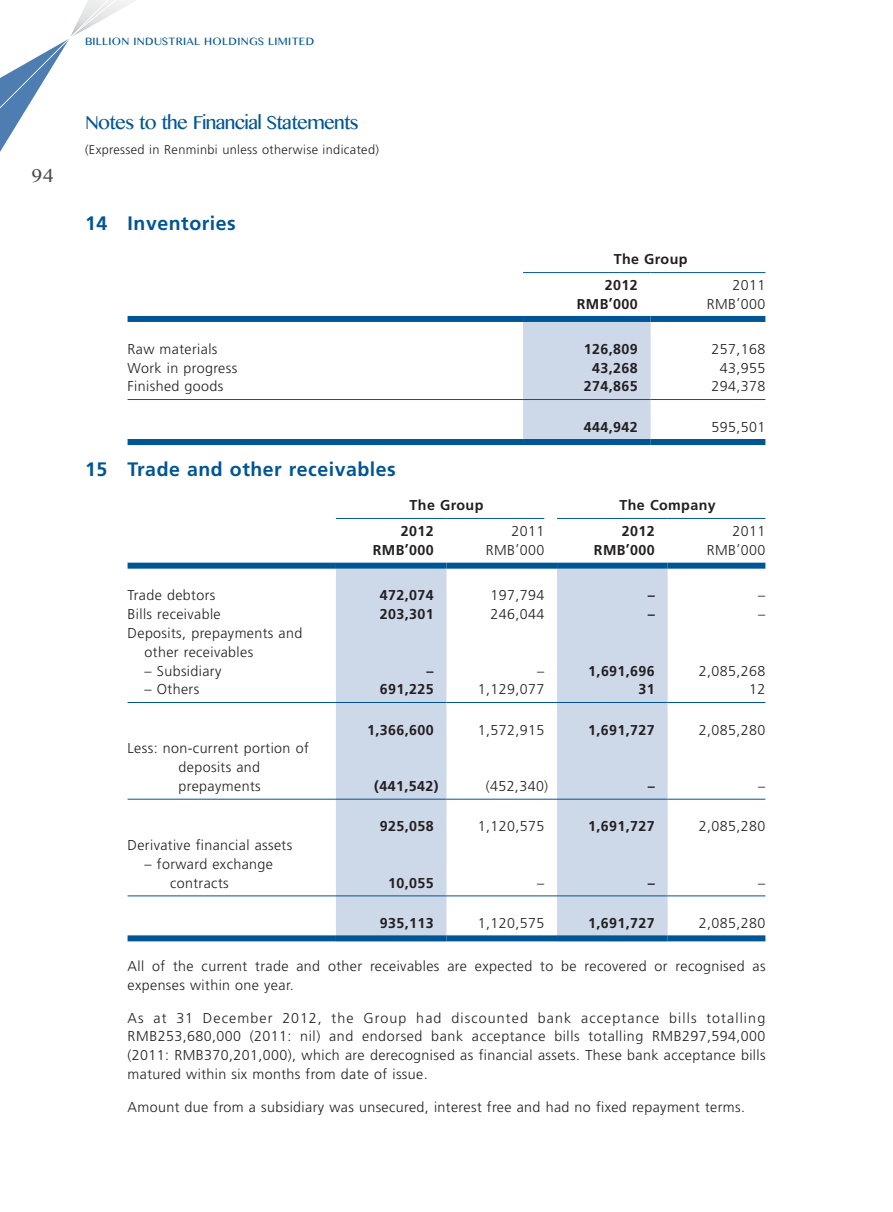
<style>
.page{position:relative;width:893px;height:1212px;background:#fff}
.page>*{position:absolute;margin:0;border:0;box-sizing:border-box;transform-origin:0 0}
.t1{font:21px "Kannada MN";letter-spacing:-.035em;color:#005594}
.t2{font:21px "Kannada MN";color:#4b4c4d}
.t3{font:700 19.5px "Frutiger LT Std";letter-spacing:.03em;color:#005594}
.t4{font:300 14.25px/18.8px "Frutiger LT Std";letter-spacing:.03em;color:#231f20}
.t5{font:700 14.25px/25.5px "Frutiger LT Std";letter-spacing:.03em;color:#231f20}
.t6{font:300 12.75px "Frutiger LT Std";letter-spacing:.03em;color:#231f20}
.t7{font:12px "Kannada MN";letter-spacing:.025em;color:#005594}
</style>
<div class="page">
<svg style="left:0;top:0;width:134px;height:152px"></svg>
<div style="left:523px;top:322px;width:128px;height:117px;background:#cdd8e9"></div>
<hr style="left:523px;top:272px;width:128px;height:1px;background:#005594">
<hr style="left:651px;top:272px;width:114px;height:1px;background:#005594">
<div style="left:128px;top:316px;width:395px;height:6px;background:#005594"></div>
<div style="left:523px;top:316px;width:128px;height:6px;background:#005594"></div>
<div style="left:651px;top:316px;width:114px;height:6px;background:#005594"></div>
<hr style="left:128px;top:399px;width:395px;height:1px;background:#005594">
<hr style="left:523px;top:399px;width:128px;height:1px;background:#005594">
<hr style="left:651px;top:399px;width:114px;height:1px;background:#005594">
<div style="left:128px;top:439px;width:395px;height:6px;background:#005594"></div>
<div style="left:523px;top:439px;width:128px;height:6px;background:#005594"></div>
<div style="left:651px;top:439px;width:114px;height:6px;background:#005594"></div>
<svg style="left:336px;top:569px;width:332px;height:366px;fill:#cdd8e9"></svg>
<hr style="left:336px;top:518px;width:110px;height:1px;background:#005594">
<hr style="left:446px;top:518px;width:98px;height:1px;background:#005594">
<hr style="left:557px;top:518px;width:111px;height:1px;background:#005594">
<hr style="left:668px;top:518px;width:97px;height:1px;background:#005594">
<div style="left:128px;top:563px;width:208px;height:6px;background:#005594"></div>
<div style="left:336px;top:563px;width:110px;height:6px;background:#005594"></div>
<div style="left:446px;top:563px;width:111px;height:6px;background:#005594"></div>
<div style="left:557px;top:563px;width:111px;height:6px;background:#005594"></div>
<div style="left:668px;top:563px;width:97px;height:6px;background:#005594"></div>
<hr style="left:128px;top:702px;width:208px;height:1px;background:#005594">
<hr style="left:336px;top:702px;width:110px;height:1px;background:#005594">
<hr style="left:446px;top:702px;width:111px;height:1px;background:#005594">
<hr style="left:557px;top:702px;width:111px;height:1px;background:#005594">
<hr style="left:668px;top:702px;width:97px;height:1px;background:#005594">
<hr style="left:128px;top:799px;width:208px;height:1px;background:#005594">
<hr style="left:336px;top:799px;width:110px;height:1px;background:#005594">
<hr style="left:446px;top:799px;width:111px;height:1px;background:#005594">
<hr style="left:557px;top:799px;width:111px;height:1px;background:#005594">
<hr style="left:668px;top:799px;width:97px;height:1px;background:#005594">
<hr style="left:128px;top:895px;width:208px;height:1px;background:#005594">
<hr style="left:336px;top:895px;width:110px;height:1px;background:#005594">
<hr style="left:446px;top:895px;width:111px;height:1px;background:#005594">
<hr style="left:557px;top:895px;width:111px;height:1px;background:#005594">
<hr style="left:668px;top:895px;width:97px;height:1px;background:#005594">
<div style="left:128px;top:935px;width:208px;height:6px;background:#005594"></div>
<div style="left:336px;top:935px;width:110px;height:6px;background:#005594"></div>
<div style="left:446px;top:935px;width:111px;height:6px;background:#005594"></div>
<div style="left:557px;top:935px;width:111px;height:6px;background:#005594"></div>
<div style="left:668px;top:935px;width:97px;height:6px;background:#005594"></div>
<h1 class="t2" style="left:31px;top:163px;width:24px">94</h1>
<p class="t7" style="left:85px;top:34px;width:231px">BILLION INDUSTRIAL HOLDINGS LIMITED</p>
<h1 class="t1" style="left:85px;top:110px;width:275px">Notes to the Financial Statements</h1>
<p class="t6" style="left:85px;top:142px;width:295px">(Expressed in Renminbi unless otherwise indicated)</p>
<h2 class="t3" style="left:85px;top:212px;width:152px">14 Inventories</h2>
<p class="t5" style="left:605px;top:247px;width:84px;text-indent:9px">The Group<br>2012</p>
<p class="t4" style="left:732px;top:276px;width:34px">2011</p>
<p class="t5" style="left:577px;top:291px;width:62px">RMB’000</p>
<p class="t4" style="left:707px;top:295px;width:60px">RMB’000</p>
<p class="t4" style="left:128px;top:340px;width:91px">Raw materials</p>
<p class="t5" style="left:584px;top:336px;width:55px">126,809</p>
<p class="t4" style="left:711px;top:340px;width:55px">257,168</p>
<p class="t4" style="left:128px;top:358px;width:111px">Work in progress</p>
<p class="t5" style="left:592px;top:355px;width:47px">43,268</p>
<p class="t4" style="left:720px;top:358px;width:47px">43,955</p>
<p class="t4" style="left:128px;top:377px;width:97px">Finished goods</p>
<p class="t5" style="left:584px;top:374px;width:55px">274,865</p>
<p class="t4" style="left:711px;top:377px;width:55px">294,378</p>
<p class="t5" style="left:584px;top:414px;width:55px">444,942</p>
<p class="t4" style="left:711px;top:418px;width:55px">595,501</p>
<h2 class="t3" style="left:85px;top:458px;width:312px">15 Trade and other receivables</h2>
<p class="t5" style="left:410px;top:492px;width:75px">The Group</p>
<p class="t5" style="left:619px;top:492px;width:98px">The Company</p>
<p class="t5" style="left:401px;top:518px;width:34px">2012</p>
<p class="t4" style="left:511px;top:522px;width:34px">2011</p>
<p class="t5" style="left:622px;top:518px;width:34px">2012</p>
<p class="t4" style="left:732px;top:522px;width:34px">2011</p>
<p class="t5" style="left:373px;top:537px;width:62px">RMB’000</p>
<p class="t4" style="left:486px;top:540px;width:60px">RMB’000</p>
<p class="t5" style="left:594px;top:537px;width:62px">RMB’000</p>
<p class="t4" style="left:707px;top:540px;width:60px">RMB’000</p>
<p class="t4" style="left:128px;top:586px;width:89px">Trade debtors</p>
<p class="t5" style="left:380px;top:583px;width:55px">472,074</p>
<p class="t4" style="left:490px;top:586px;width:55px">197,794</p>
<p class="t5" style="left:648px;top:583px;width:9px">–</p>
<p class="t4" style="left:758px;top:586px;width:9px">–</p>
<p class="t4" style="left:128px;top:605px;width:95px">Bills receivable</p>
<p class="t5" style="left:380px;top:602px;width:55px">203,301</p>
<p class="t4" style="left:490px;top:605px;width:55px">246,044</p>
<p class="t5" style="left:648px;top:602px;width:9px">–</p>
<p class="t4" style="left:758px;top:605px;width:9px">–</p>
<p class="t4" style="left:145px;top:624px;width:159px;text-indent:-17px">Deposits, prepayments and other receivables</p>
<p class="t4" style="left:145px;top:661px;width:78px">– Subsidiary</p>
<p class="t5" style="left:427px;top:658px;width:9px">–</p>
<p class="t4" style="left:537px;top:661px;width:9px">–</p>
<p class="t5" style="left:588px;top:658px;width:68px">1,691,696</p>
<p class="t4" style="left:699px;top:661px;width:68px">2,085,268</p>
<p class="t4" style="left:145px;top:680px;width:56px">– Others</p>
<p class="t5" style="left:380px;top:677px;width:55px">691,225</p>
<p class="t4" style="left:478px;top:680px;width:68px">1,129,077</p>
<p class="t5" style="left:639px;top:677px;width:18px">31</p>
<p class="t4" style="left:749px;top:680px;width:18px">12</p>
<p class="t5" style="left:367px;top:717px;width:68px">1,366,600</p>
<p class="t4" style="left:478px;top:720px;width:68px">1,572,915</p>
<p class="t5" style="left:588px;top:717px;width:68px">1,691,727</p>
<p class="t4" style="left:699px;top:720px;width:68px">2,085,280</p>
<p class="t4" style="left:128px;top:739px;width:183px;text-align:center">Less: non-current portion of deposits and<br>prepayments</p>
<p class="t5" style="left:374px;top:773px;width:66px">(441,542)</p>
<p class="t4" style="left:486px;top:777px;width:64px">(452,340)</p>
<p class="t5" style="left:648px;top:773px;width:9px">–</p>
<p class="t4" style="left:758px;top:777px;width:9px">–</p>
<p class="t5" style="left:380px;top:814px;width:55px">925,058</p>
<p class="t4" style="left:478px;top:817px;width:68px">1,120,575</p>
<p class="t5" style="left:588px;top:814px;width:68px">1,691,727</p>
<p class="t4" style="left:699px;top:817px;width:68px">2,085,280</p>
<p class="t4" style="left:128px;top:836px;width:166px">Derivative financial assets</p>
<p class="t4" style="left:170px;top:855px;width:104px;text-indent:-26px">– forward exchange contracts</p>
<p class="t5" style="left:388px;top:870px;width:47px">10,055</p>
<p class="t4" style="left:537px;top:873px;width:9px">–</p>
<p class="t5" style="left:648px;top:870px;width:9px">–</p>
<p class="t4" style="left:758px;top:873px;width:9px">–</p>
<p class="t5" style="left:380px;top:910px;width:55px">935,113</p>
<p class="t4" style="left:478px;top:914px;width:68px">1,120,575</p>
<p class="t5" style="left:588px;top:910px;width:68px">1,691,727</p>
<p class="t4" style="left:699px;top:914px;width:68px">2,085,280</p>
<p class="t4" style="left:128px;top:957px;width:640px">All of the current trade and other receivables are expected to be recovered or recognised as expenses within one year.</p>
<p class="t4" style="left:128px;top:1008px;width:639px;text-align:justify">As at 31 December 2012, the Group had discounted bank acceptance bills totalling RMB253,680,000 (2011: nil) and endorsed bank acceptance bills totalling RMB297,594,000 (2011: RMB370,201,000), which are derecognised as financial assets. These bank acceptance bills matured within six months from date of issue.</p>
<p class="t4" style="left:128px;top:1098px;width:619px">Amount due from a subsidiary was unsecured, interest free and had no fixed repayment terms.</p>
</div>
